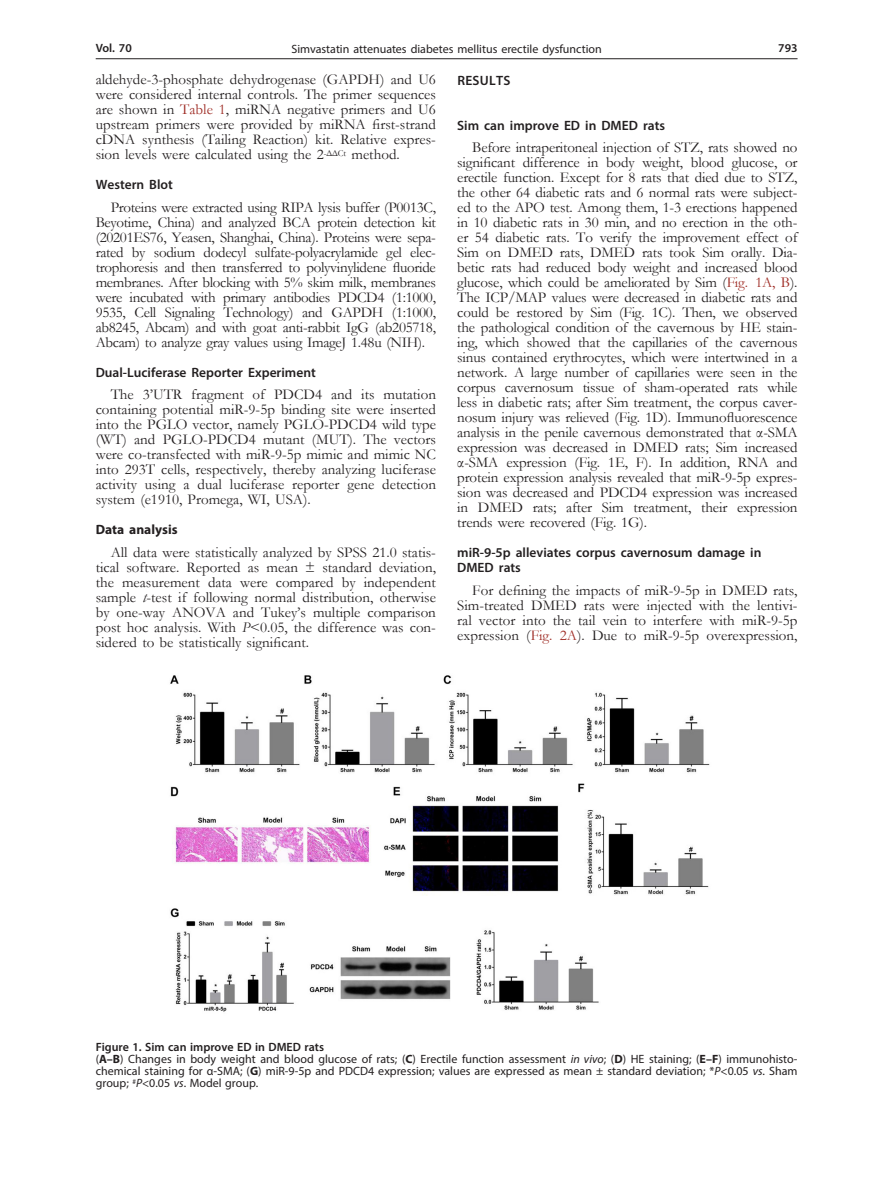
<style>
.page{position:relative;width:872px;height:1191px;background:#fff}
.page>*{position:absolute;margin:0;border:0;box-sizing:border-box;transform-origin:0 0}
.Body_tekst{font:15px/15px "Garamond";color:#231f20;text-align:justify}
.Tytul_2{font:600 13.5px/15px "Myriad Pro";color:#231f20}
.Tytul_2-2{font:700 13.5px "Myriad Pro";color:#231f20}
.Tytul_1{font:600 13.5px "Myriad Pro";letter-spacing:.02em;color:#231f20}
.Figure_1{font:12px/12px "Myriad Pro";color:#231f20;text-align:justify}
.Figure{font:600 12px "Myriad Pro";color:#231f20}
.s1{color:#9f2d26}
.s2{font-style:italic}
.s3{font-weight:700}
</style>
<div class="page">
<hr style="left:96px;top:58px;width:701px;height:1px;background:#231f20">
<img style="left:170px;top:675px;width:540px;height:337px">
<p class="Figure" style="left:96px;top:41px;width:38px">Vol. 70</p>
<p class="Figure_1" style="left:291px;top:43px;width:312px">Simvastatin attenuates diabetes mellitus erectile dysfunction</p>
<p class="Figure" style="left:778px;top:41px;width:21px">793</p>
<p class="Body_tekst" style="left:96px;top:72px;width:342px">aldehyde-3-phosphate dehydrogenase (GAPDH) and U6 were considered internal controls. The primer sequences are shown in <span class="s1">Table 1</span>, miRNA negative primers and U6 upstream primers were provided by miRNA first-strand cDNA synthesis (Tailing Reaction) kit. Relative expres&shy;sion levels were calculated using the 2<sup>-ΔΔCt</sup> method.</p>
<p class="Tytul_2" style="left:96px;top:177px;width:79px">Western Blot</p>
<p class="Body_tekst" style="left:96px;top:199px;width:342px;text-indent:15px">Proteins were extracted using RIPA lysis buffer (P0013C, Beyotime, China) and analyzed BCA protein detection kit (20201ES76, Yeasen, Shanghai, China). Proteins were sepa&shy;rated by sodium dodecyl sulfate-polyacrylamide gel elec&shy;trophoresis and then transferred to polyvinylidene fluoride membranes. After blocking with 5% skim milk, membranes were incubated with primary antibodies PDCD4 (1:1000, 9535, Cell Signaling Technology) and GAPDH (1:1000, ab8245, Abcam) and with goat anti-rabbit IgG (ab205718, Abcam) to analyze gray values using ImageJ 1.48u (NIH).</p>
<p class="Tytul_2" style="left:96px;top:364px;width:222px">Dual-Luciferase Reporter Experiment</p>
<p class="Body_tekst" style="left:96px;top:387px;width:342px;text-indent:15px">The 3’UTR fragment of PDCD4 and its mutation containing potential miR-9-5p binding site were inserted into the PGLO vector, namely PGLO-PDCD4 wild type (WT) and PGLO-PDCD4 mutant (MUT). The vectors were co-transfected with miR-9-5p mimic and mimic NC into 293T cells, respectively, thereby analyzing luciferase activity using a dual luciferase reporter gene detection system (e1910, Promega, WI, USA).</p>
<p class="Tytul_2-2" style="left:96px;top:521px;width:83px">Data analysis</p>
<p class="Body_tekst" style="left:96px;top:544px;width:342px;text-indent:15px">All data were statistically analyzed by SPSS 21.0 statis&shy;tical software. Reported as mean ± standard deviation, the measurement data were compared by independent sample <span class="s2">t</span>-test if following normal distribution, otherwise by one-way ANOVA and Tukey’s multiple comparison post hoc analysis. With <span class="s2">P</span>&lt;0.05, the difference was con&shy;sidered to be statistically significant.</p>
<p class="Tytul_1" style="left:457px;top:71px;width:55px">RESULTS</p>
<p class="Tytul_2" style="left:457px;top:117px;width:209px">Sim can improve ED in DMED rats</p>
<p class="Body_tekst" style="left:457px;top:139px;width:342px;text-indent:15px">Before intraperitoneal injection of STZ, rats showed no significant difference in body weight, blood glucose, or erectile function. Except for 8 rats that died due to STZ, the other 64 diabetic rats and 6 normal rats were subject&shy;ed to the APO test. Among them, 1-3 erections happened in 10 diabetic rats in 30 min, and no erection in the oth&shy;er 54 diabetic rats. To verify the improvement effect of Sim on DMED rats, DMED rats took Sim orally. Dia&shy;betic rats had reduced body weight and increased blood glucose, which could be ameliorated by Sim (<span class="s1">Fig. 1A, B</span>).<br>The ICP/MAP values were decreased in diabetic rats and could be restored by Sim (Fig. 1C). Then, we observed the pathological condition of the cavernous by HE stain&shy;ing, which showed that the capillaries of the cavernous sinus contained erythrocytes, which were intertwined in a network. A large number of capillaries were seen in the corpus cavernosum tissue of sham-operated rats while less in diabetic rats; after Sim treatment, the corpus caver&shy;nosum injury was relieved (Fig. 1D). Immunofluorescence analysis in the penile cavernous demonstrated that α-SMA expression was decreased in DMED rats; Sim increased α-SMA expression (Fig. 1E, F). In addition, RNA and protein expression analysis revealed that miR-9-5p expres&shy;sion was decreased and PDCD4 expression was increased in DMED rats; after Sim treatment, their expression trends were recovered (Fig. 1G).</p>
<p class="Tytul_2" style="left:457px;top:545px;width:306px">miR-9-5p alleviates corpus cavernosum damage in<br>DMED rats</p>
<p class="Body_tekst" style="left:457px;top:582px;width:342px;text-indent:15px">For defining the impacts of miR-9-5p in DMED rats, Sim-treated DMED rats were injected with the lentivi&shy;ral vector into the tail vein to interfere with miR-9-5p expression (<span class="s1">Fig. 2A</span>). Due to miR-9-5p overexpression,</p>
<p class="Figure" style="left:96px;top:1039px;width:230px">Figure 1. Sim can improve ED in DMED rats</p>
<p class="Figure_1" style="left:96px;top:1053px;width:703px">(<span class="s3">A–B</span>) Changes in body weight and blood glucose of rats; (<span class="s3">C</span>) Erectile function assessment <span class="s2">in vivo</span>; (<span class="s3">D</span>) HE staining; (<span class="s3">E–F</span>) immunohisto&shy;chemical staining for α-SMA; (<span class="s3">G</span>) miR-9-5p and PDCD4 expression; values are expressed as mean ± standard deviation; *<span class="s2">P</span>&lt;0.05 <span class="s2">vs</span>. Sham group; <sup>#</sup><span class="s2">P</span>&lt;0.05 <span class="s2">vs</span>. Model group.</p>
</div>
